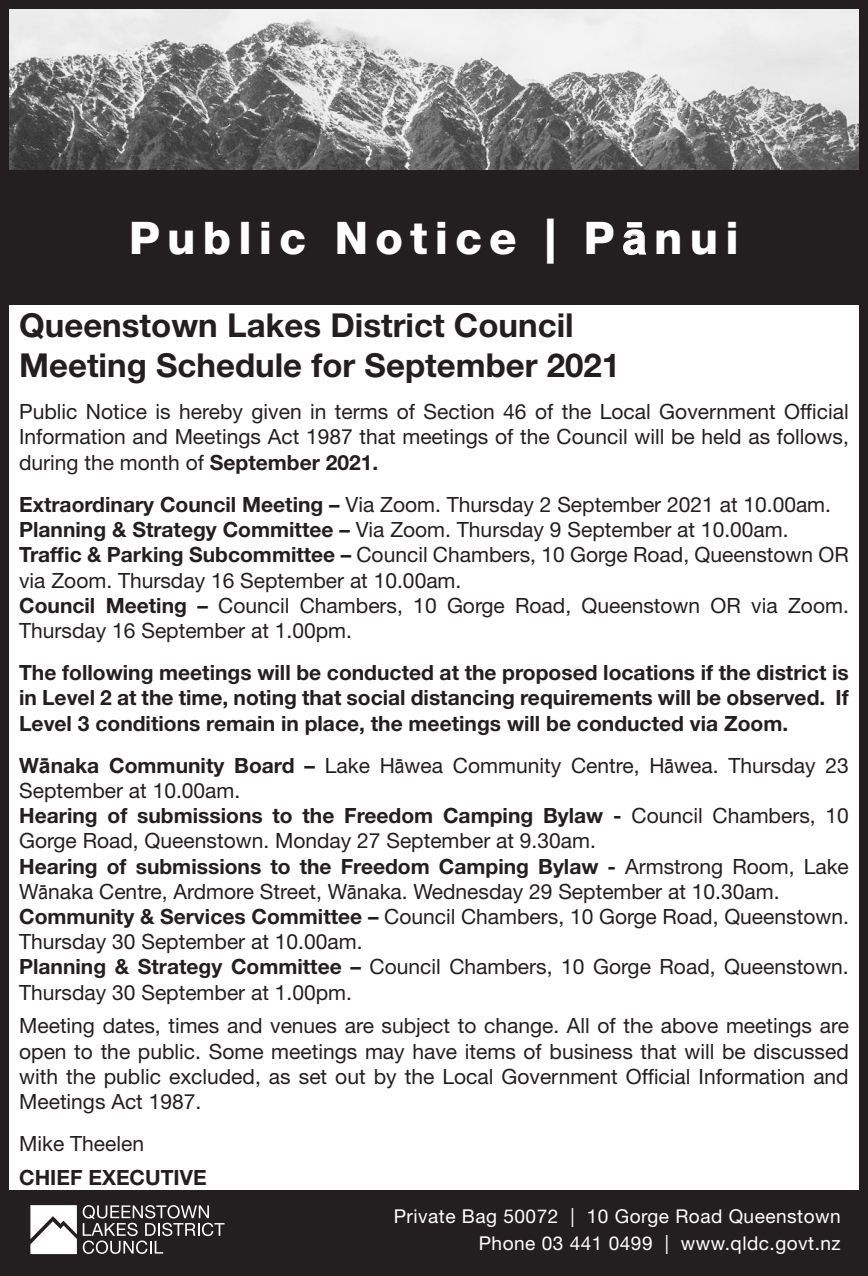
<style>
.page{position:relative;width:868px;height:1276px;background:#fff}
.page>*{position:absolute;margin:0;border:0;box-sizing:border-box;transform-origin:0 0}
.t1{font:800 45px "Helvetica Neue LT Std";letter-spacing:.16em;color:#fff}
.Heading_NO_LINE{font:700 33px "Helvetica Neue LT Std";color:#231f20}
.Body_Copy{font:21px/25.2px "Helvetica Neue LT Std";color:#231f20}
.Body_Copy-2{font:700 21px/25.2px "Helvetica Neue LT Std";color:#231f20;text-align:justify}
.t2{font:19.2px/27.3px "Helvetica Neue LT Std";letter-spacing:.025em;color:#fff;text-align:right}
.s1{font-family:"Arial";font-weight:700}
.s2{font-weight:700}
.s3{font-family:"Arial Narrow"}
</style>
<div class="page">
<div style="left:0;top:1190px;width:867px;height:79px;background:#231f20"></div>
<img style="left:10px;top:10px;width:847px;height:160px">
<div style="left:0;top:170px;width:867px;height:135px;background:#231f20"></div>
<svg style="left:30px;top:1205px;width:47px;height:49px;background:#e5e5e5"></svg>
<svg style="left:83px;top:1205px;width:141px;height:48px"></svg>
<div style="left:0;top:0;width:867px;height:1276px;border:9px solid #231f20"></div>
<p class="t1" style="left:129px;top:211px;width:611px">Public Notice | P<span class="s1">ā</span>nui</p>
<p class="Heading_NO_LINE" style="left:19px;top:305px;width:556px">Queenstown Lakes District Council</p>
<p class="Heading_NO_LINE" style="left:19px;top:345px;width:602px">Meeting Schedule for September 2021</p>
<p class="Body_Copy" style="left:19px;top:399px;width:831px;text-align:justify">Public Notice is hereby given in terms of Section 46 of the Local Government Official Information and Meetings Act 1987 that meetings of the Council will be held as follows, during the month of <span class="s2">September 2021.</span></p>
<p class="Body_Copy" style="left:19px;top:491px;width:813px"><span class="s2">Extraordinary Council Meeting –</span> Via Zoom. Thursday 2 September 2021 at 10.00am.</p>
<p class="Body_Copy" style="left:19px;top:517px;width:770px"><span class="s2">Planning &amp; Strategy Committee –</span> Via Zoom. Thursday 9 September at 10.00am.</p>
<p class="Body_Copy" style="left:19px;top:542px;width:831px"><span class="s2">Traffic &amp; Parking Subcommittee –</span> Council Chambers, 10 Gorge Road, Queenstown OR via Zoom. Thursday 16 September at 10.00am.</p>
<p class="Body_Copy" style="left:19px;top:592px;width:831px"><span class="s2">Council Meeting –</span> Council Chambers, 10 Gorge Road, Queenstown OR via Zoom.<br>Thursday 16 September at 1.00pm.</p>
<p class="Body_Copy-2" style="left:19px;top:659px;width:831px">The following meetings will be conducted at the proposed locations if the district is in Level 2 at the time, noting that social distancing requirements will be observed. If Level 3 conditions remain in place, the meetings will be conducted via Zoom.</p>
<p class="Body_Copy" style="left:19px;top:752px;width:831px"><span class="s2">W</span><span class="s1">ā</span><span class="s2">naka Community Board –</span> Lake H<span class="s3">ā</span>wea Community Centre, H<span class="s3">ā</span>wea. Thursday 23<br>September at 10.00am.</p>
<p class="Body_Copy" style="left:19px;top:803px;width:831px"><span class="s2">Hearing of submissions to the Freedom Camping Bylaw -</span> Council Chambers, 10<br>Gorge Road, Queenstown. Monday 27 September at 9.30am.</p>
<p class="Body_Copy" style="left:19px;top:853px;width:831px"><span class="s2">Hearing of submissions to the Freedom Camping Bylaw -</span> Armstrong Room, Lake<br>W<span class="s3">ā</span>naka Centre, Ardmore Street, W<span class="s3">ā</span>naka. Wednesday 29 September at 10.30am.</p>
<p class="Body_Copy" style="left:19px;top:903px;width:831px"><span class="s2">Community &amp; Services Committee –</span> Council Chambers, 10 Gorge Road, Queenstown.<br>Thursday 30 September at 10.00am.</p>
<p class="Body_Copy" style="left:19px;top:954px;width:831px"><span class="s2">Planning &amp; Strategy Committee –</span> Council Chambers, 10 Gorge Road, Queenstown.<br>Thursday 30 September at 1.00pm.</p>
<p class="Body_Copy" style="left:19px;top:1013px;width:831px;text-align:justify">Meeting dates, times and venues are subject to change. All of the above meetings are open to the public. Some meetings may have items of business that will be discussed with the public excluded, as set out by the Local Government Official Information and Meetings Act 1987.</p>
<p class="Body_Copy" style="left:19px;top:1131px;width:126px">Mike Theelen</p>
<p class="Body_Copy-2" style="left:19px;top:1164px;width:189px">CHIEF EXECUTIVE</p>
<p class="t2" style="left:394px;top:1202px;width:448px">Private Bag 50072 | 10 Gorge Road Queenstown<br>Phone 03 441 0499 | www.qldc.govt.nz</p>
</div>
